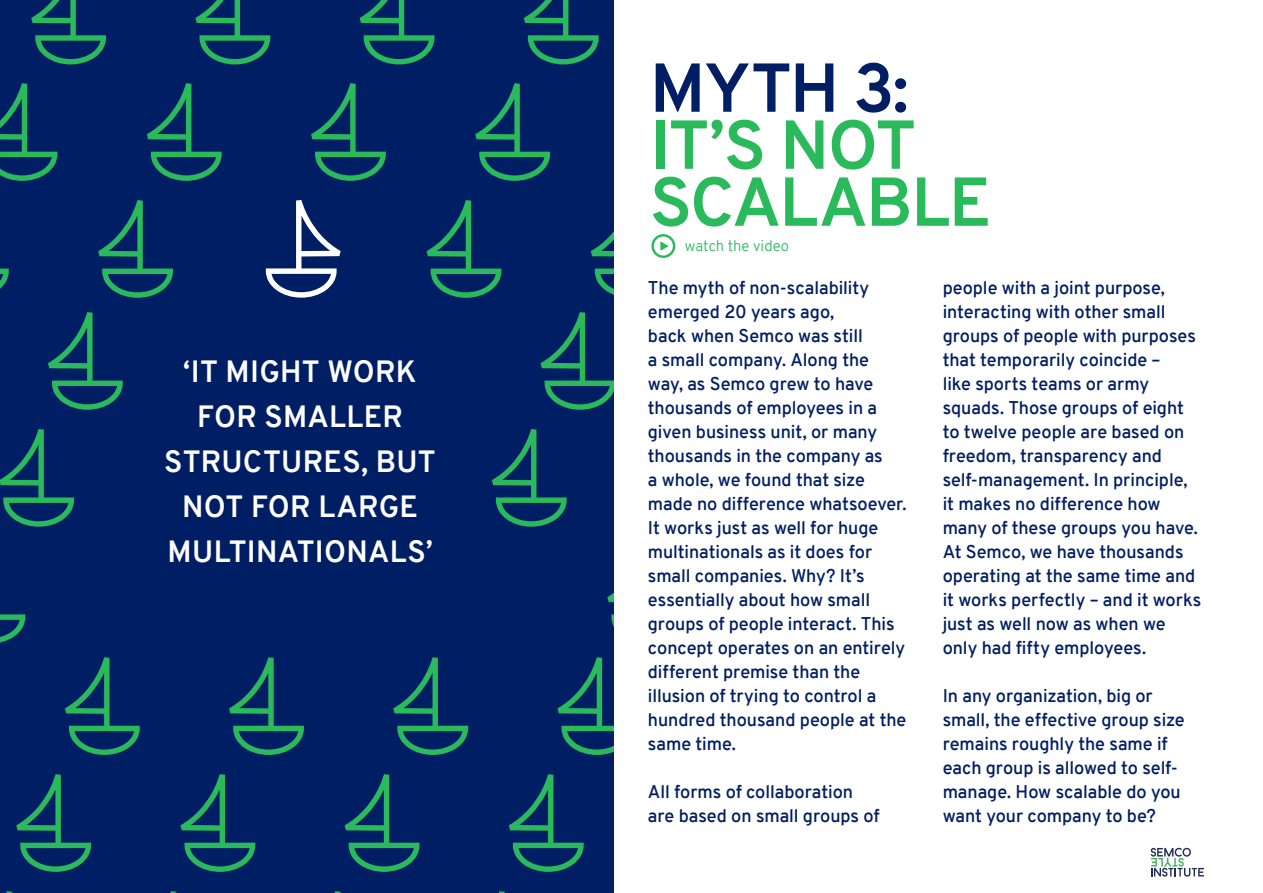
<style>
.page{position:relative;width:1263px;height:893px;background:#fff}
.page>*{position:absolute;margin:0;border:0;box-sizing:border-box;transform-origin:0 0}
.t1{font:700 69px/57px "Overpass";letter-spacing:-.03em;color:#2ab95b}
.t2{font:700 69px "Overpass";color:#001e64}
.t3{font:700 30px/45px "Overpass";letter-spacing:.01em;color:#fff;text-align:center}
.t4{font:600 18px/24px "Overpass";color:#001e64}
.t5{font:300 15px "Overpass";color:#2ab95b}
</style>
<div class="page">
<svg style="left:1151px;top:848px;width:53px;height:29px"></svg>
<div style="left:0;top:345px;width:613px;height:548px;background:#001e64"></div>
<svg style="left:393px;top:657px;width:75px;height:98px"></svg>
<svg style="left:557px;top:657px;width:56px;height:98px"></svg>
<svg style="left:65px;top:657px;width:75px;height:98px"></svg>
<svg style="left:229px;top:657px;width:75px;height:98px"></svg>
<svg style="left:345px;top:774px;width:74px;height:98px"></svg>
<svg style="left:509px;top:774px;width:75px;height:98px"></svg>
<svg style="left:16px;top:774px;width:75px;height:98px"></svg>
<svg style="left:180px;top:774px;width:75px;height:98px"></svg>
<svg style="left:499px;top:891px;width:6px;height:2px"></svg>
<svg style="left:170px;top:891px;width:7px;height:2px"></svg>
<svg style="left:334px;top:891px;width:7px;height:2px"></svg>
<svg style="left:6px;top:891px;width:7px;height:2px"></svg>
<div style="left:0;top:0;width:613px;height:654px;background:#001e64"></div>
<svg style="left:266px;top:200px;width:75px;height:98px"></svg>
<svg style="left:540px;top:312px;width:73px;height:98px"></svg>
<svg style="left:48px;top:312px;width:75px;height:98px"></svg>
<svg style="left:492px;top:429px;width:75px;height:98px"></svg>
<svg style="left:0;top:429px;width:74px;height:98px"></svg>
<svg style="left:607px;top:593px;width:6px;height:32px"></svg>
<svg style="left:0;top:614px;width:26px;height:29px"></svg>
<svg style="left:475px;top:83px;width:75px;height:98px"></svg>
<svg style="left:147px;top:83px;width:75px;height:98px"></svg>
<svg style="left:311px;top:83px;width:75px;height:98px"></svg>
<svg style="left:0;top:83px;width:57px;height:98px"></svg>
<svg style="left:427px;top:200px;width:74px;height:98px"></svg>
<svg style="left:591px;top:232px;width:22px;height:63px"></svg>
<svg style="left:98px;top:200px;width:75px;height:98px"></svg>
<svg style="left:0;top:268px;width:9px;height:21px"></svg>
<svg style="left:524px;top:0;width:75px;height:64px"></svg>
<svg style="left:195px;top:0;width:75px;height:64px"></svg>
<svg style="left:360px;top:0;width:74px;height:64px"></svg>
<svg style="left:31px;top:0;width:75px;height:64px"></svg>
<svg style="left:651px;top:234px;width:24px;height:24px"></svg>
<h2 class="t3" style="left:164px;top:349px;width:273px">‘IT MIGHT WORK<br>FOR SMALLER<br>STRUCTURES, BUT<br>NOT FOR LARGE<br>MULTINATIONALS’</h2>
<h1 class="t2" style="left:650px;top:38px;width:260px">MYTH 3:</h1>
<h1 class="t1" style="left:650px;top:117px;width:343px">IT’S NOT<br>SCALABLE</h1>
<p class="t5" style="left:685px;top:235px;width:106px">watch the video</p>
<p class="t4" style="left:648px;top:276px;width:260px">The myth of non-scalability emerged 20 years ago,<br>back when Semco was still<br>a small company. Along the way, as Semco grew to have thousands of employees in a given business unit, or many thousands in the company as<br>a whole, we found that size made no difference whatsoever.<br>It works just as well for huge multinationals as it does for small companies. Why? It’s essentially about how small groups of people interact. This concept operates on an entirely different premise than the illusion of trying to control a hundred thousand people at the same time.</p>
<p class="t4" style="left:648px;top:780px;width:233px">All forms of collaboration are based on small groups of</p>
<p class="t4" style="left:943px;top:276px;width:260px">people with a joint purpose, interacting with other small groups of people with purposes that temporarily coincide –<br>like sports teams or army squads. Those groups of eight to twelve people are based on freedom, transparency and self-management. In principle, it makes no difference how many of these groups you have.<br>At Semco, we have thousands operating at the same time and it works perfectly – and it works just as well now as when we only had fifty employees.</p>
<p class="t4" style="left:943px;top:684px;width:244px">In any organization, big or small, the effective group size remains roughly the same if each group is allowed to self&shy;manage. How scalable do you want your company to be?</p>
</div>
